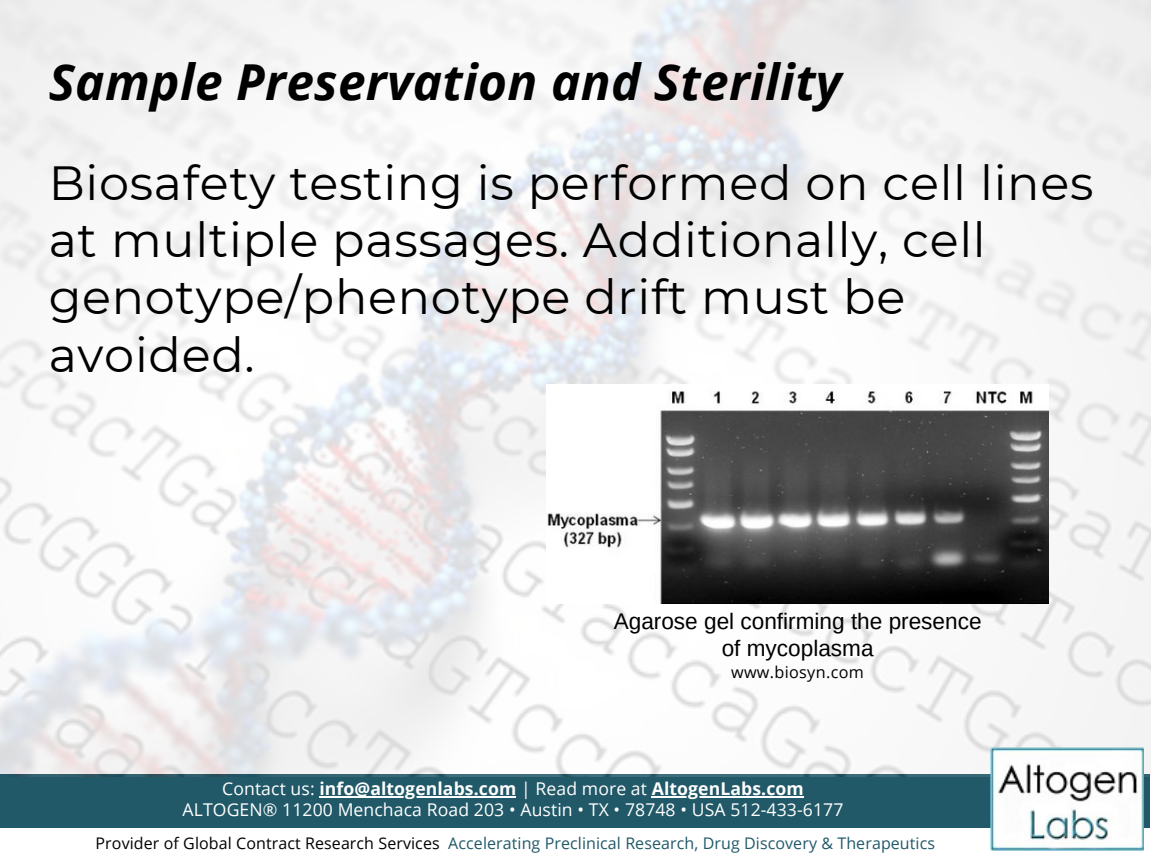
<style>
.page{position:relative;width:1152px;height:864px;background:#fff}
.page>*{position:absolute;margin:0;border:0;box-sizing:border-box;transform-origin:0 0}
.t1{font:italic 700 49.65px "Open Sans";letter-spacing:.005em;color:#000}
.t2{font:47.85px/57.3px "Montserrat";letter-spacing:.015em;color:#000}
.t3{font:22.65px/27px "Arimo";color:#000;text-align:center}
.t4{font:17.55px/20.2px "Open Sans";letter-spacing:.005em;color:#fff;text-align:center}
.t5{font:16.2px "Open Sans";letter-spacing:.02em;color:#000}
.t6{font:16.05px "Open Sans";letter-spacing:.005em;color:#215968}
.s1{font-weight:700}
.s2{color:#000}
</style>
<div class="page">
<div style="left:0;top:774px;width:1150px;height:54px;background:#215968"></div>
<hr style="left:319px;top:796px;width:197px;height:2px;background:#fff">
<hr style="left:652px;top:796px;width:152px;height:2px;background:#fff">
<img style="left:0;top:0;width:1150px;height:777px">
<img style="left:989px;top:746px;width:154px;height:105px">
<img style="left:547px;top:384px;width:501px;height:220px">
<h1 class="t1" style="left:49px;top:47px;width:795px">Sample Preservation and Sterility</h1>
<h2 class="t2" style="left:49px;top:154px;width:1046px">Biosafety testing is performed on cell lines at multiple passages. Additionally, cell genotype/phenotype drift must be avoided.</h2>
<p class="t3" style="left:614px;top:608px;width:369px">Agarose gel confirming the presence of mycoplasma</p>
<p class="t5" style="left:731px;top:660px;width:134px">www.biosyn.com</p>
<p class="t4" style="left:183px;top:778px;width:662px">Contact us: <span class="s1">info@altogenlabs.com</span> | Read more at <span class="s1">AltogenLabs.com<br></span>ALTOGEN® 11200 Menchaca Road 203 • Austin • TX • 78748 • USA 512-433-6177</p>
<p class="t6" style="left:96px;top:831px;width:841px"><span class="s2">Provider of Global Contract Research Services</span> Accelerating Preclinical Research, Drug Discovery &amp; Therapeutics</p>
</div>
